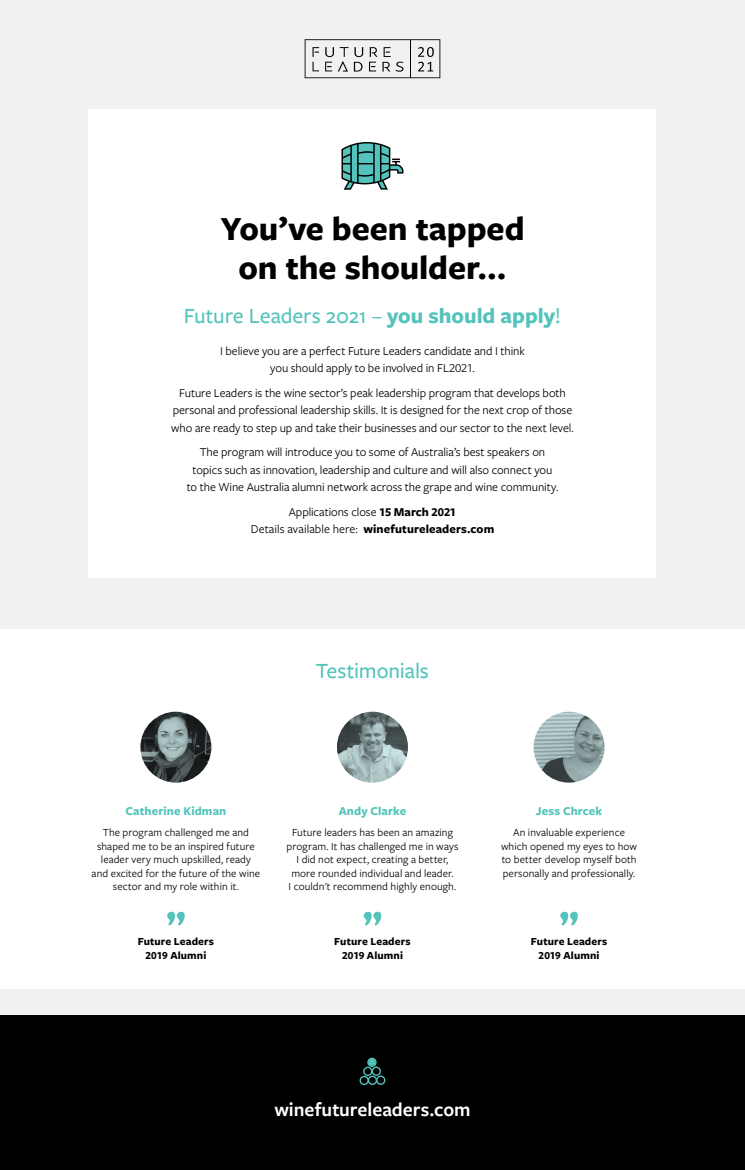
<style>
.page{position:relative;width:745px;height:1170px;background:#fff}
.page>*{position:absolute;margin:0;border:0;box-sizing:border-box;transform-origin:0 0}
.t1{font:700 35px/38.8px "Freight Sans Pro";letter-spacing:-.005em;color:#000;text-align:center}
.t2{font:500 22.5px "Freight Sans Pro";letter-spacing:-.005em;color:#54c3bb}
.t3{font:600 20px "Freight Sans Pro";color:#fff}
.t4{font:12.5px/17.5px "Freight Sans Pro";letter-spacing:-.005em;color:#000;text-align:center}
.t5{font:700 12.5px "Freight Sans Pro";letter-spacing:.005em;color:#54c3bb}
.t6{font:11.25px/13.5px "Freight Sans Pro";letter-spacing:.01em;color:#000;text-align:center}
.t7{font:700 11.25px/13.5px "Freight Sans Pro";letter-spacing:.01em;color:#000;text-align:center}
.s1{font-weight:700}
</style>
<div class="page">
<div style="left:0;top:0;width:744px;height:1147px;background:#f1f1f2"></div>
<div style="left:0;top:1015px;width:744px;height:154px;background:#000"></div>
<div style="left:89px;top:109px;width:567px;height:468px;background:#fff"></div>
<div style="left:0;top:629px;width:744px;height:360px;background:#fff"></div>
<svg style="left:304px;top:39px;width:136px;height:39px"></svg>
<svg style="left:341px;top:142px;width:63px;height:48px"></svg>
<svg style="left:560px;top:911px;width:17px;height:14px"></svg>
<svg style="left:363px;top:911px;width:18px;height:14px"></svg>
<svg style="left:167px;top:911px;width:18px;height:14px"></svg>
<svg style="left:359px;top:1057px;width:26px;height:27px"></svg>
<div style="left:368px;top:1058px;width:7px;height:7px;background:#54c3bb;border-radius:50%"></div>
<svg style="left:140px;top:711px;width:71px;height:71px;background:#4e5959"></svg>
<svg style="left:337px;top:711px;width:70px;height:71px;background:#809292"></svg>
<svg style="left:533px;top:711px;width:71px;height:71px;background:#8ea1a1"></svg>
<h1 class="t1" style="left:220px;top:208px;width:305px">You’ve been tapped on the shoulder…</h1>
<h2 class="t2" style="left:184px;top:300px;width:378px">Future Leaders 2021 – <span class="s1">you should apply</span>!</h2>
<p class="t4" style="left:220px;top:341px;width:306px">I believe you are a perfect Future Leaders candidate and I think you should apply to be involved in FL2021.</p>
<p class="t4" style="left:171px;top:383px;width:404px">Future Leaders is the wine sector’s peak leadership program that develops both personal and professional leadership skills. It is designed for the next crop of those who are ready to step up and take their businesses and our sector to the next level.</p>
<p class="t4" style="left:186px;top:443px;width:373px">The program will introduce you to some of Australia’s best speakers on topics such as innovation, leadership and culture and will also connect you to the Wine Australia alumni network across the grape and wine community.</p>
<p class="t4" style="left:250px;top:502px;width:245px">Applications close <span class="s1">15 March 2021<br></span>Details available here: <span class="s1">winefutureleaders.com</span></p>
<h2 class="t2" style="left:316px;top:655px;width:114px">Testimonials</h2>
<p class="t5" style="left:125px;top:802px;width:102px">Catherine Kidman</p>
<p class="t6" style="left:92px;top:825px;width:170px">The program challenged me and shaped me to be an inspired future leader very much upskilled, ready and excited for the future of the wine sector and my role within it.</p>
<p class="t7" style="left:138px;top:934px;width:78px">Future Leaders<br>2019 Alumni</p>
<p class="t5" style="left:338px;top:802px;width:69px">Andy Clarke</p>
<p class="t6" style="left:286px;top:825px;width:173px">Future leaders has been an amazing program. It has challenged me in ways I did not expect, creating a better, more rounded individual and leader.<br>I couldn't recommend highly enough.</p>
<p class="t7" style="left:334px;top:934px;width:78px">Future Leaders<br>2019 Alumni</p>
<p class="t5" style="left:535px;top:802px;width:68px">Jess Chrcek</p>
<p class="t6" style="left:500px;top:825px;width:137px">An invaluable experience which opened my eyes to how to better develop myself both personally and professionally.</p>
<p class="t7" style="left:530px;top:934px;width:78px">Future Leaders<br>2019 Alumni</p>
<h3 class="t3" style="left:274px;top:1095px;width:197px">winefutureleaders.com</h3>
</div>
